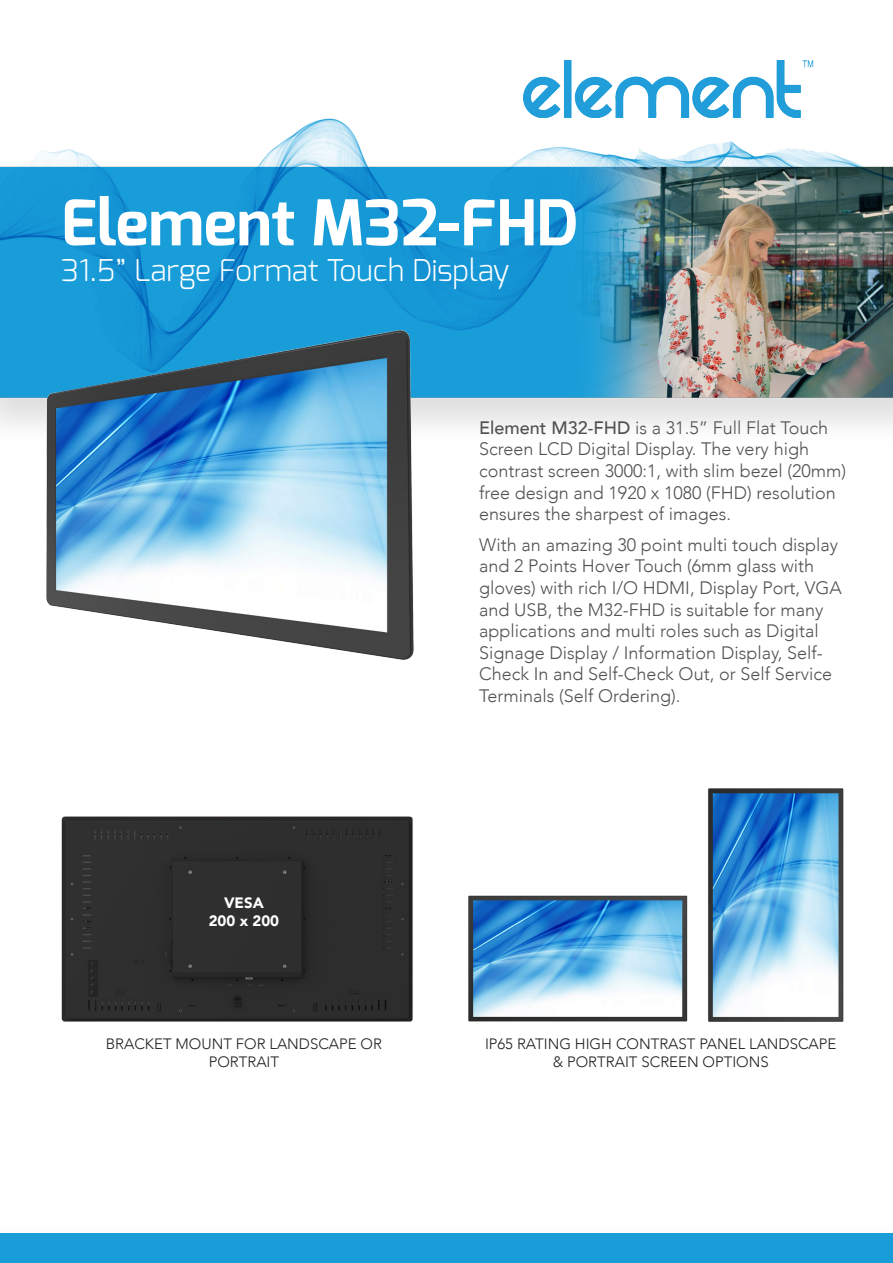
<style>
.page{position:relative;width:893px;height:1263px;background:#fff}
.page>*{position:absolute;margin:0;border:0;box-sizing:border-box;transform-origin:0 0}
.t1{font:700 63px "Exo";color:#fff}
.t2{font:300 30px "Exo";color:#fff}
.t3{font:300 18px/21.6px "Avenir";color:#505252}
.t4{font:300 15px/18px "Avenir";color:#231f20;text-align:center}
.t5{font:900 15px/18px "Avenir";color:#fff;text-align:center}
.s1{font-weight:500}
</style>
<div class="page">
<img style="left:0;top:60px;width:893px;height:1203px">
<img style="left:54px;top:721px;width:366px;height:413px">
<img style="left:524px;top:61px;width:307px;height:57px">
<img style="left:47px;top:331px;width:366px;height:328px">
<img style="left:436px;top:879px;width:285px;height:160px">
<img style="left:692px;top:777px;width:170px;height:259px">
<p class="t1" style="left:61px;top:182px;width:518px">Element M32-FHD</p>
<p class="t2" style="left:61px;top:251px;width:450px">31.5” Large Format Touch Display</p>
<p class="t5" style="left:209px;top:893px;width:72px">VESA<br>200 x 200</p>
<p class="t4" style="left:106px;top:1035px;width:278px">BRACKET MOUNT FOR LANDSCAPE OR<br>PORTRAIT</p>
<p class="t3" style="left:479px;top:417px;width:369px"><span class="s1">Element M32-FHD</span> is a 31.5” Full Flat Touch Screen LCD Digital Display. The very high contrast screen 3000:1, with slim bezel (20mm) free design and 1920 x 1080 (FHD) resolution ensures the sharpest of images.</p>
<p class="t3" style="left:479px;top:534px;width:364px">With an amazing 30 point multi touch display and 2 Points Hover Touch (6mm glass with gloves) with rich I/O HDMI, Display Port, VGA and USB, the M32-FHD is suitable for many applications and multi roles such as Digital Signage Display / Information Display, Self-Check In and Self-Check Out, or Self Service Terminals (Self Ordering).</p>
<p class="t4" style="left:485px;top:1035px;width:353px">IP65 RATING HIGH CONTRAST PANEL LANDSCAPE &amp; PORTRAIT SCREEN OPTIONS</p>
</div>
